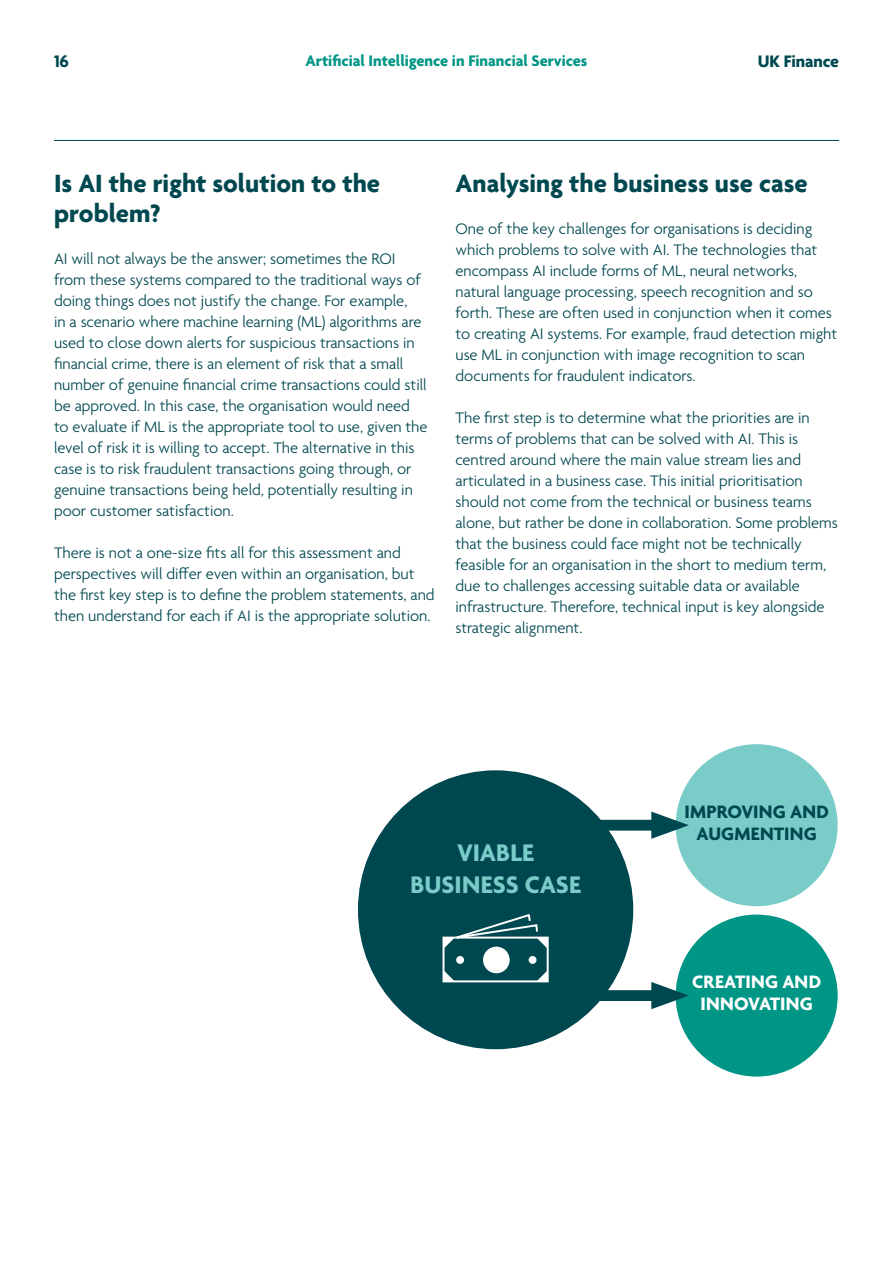
<style>
.page{position:relative;width:893px;height:1263px;background:#fff}
.page>*{position:absolute;margin:0;border:0;box-sizing:border-box;transform-origin:0 0}
.Sub_header_2_Blue{font:700 27px/30px "Agenda";color:#004850}
.Sub_header_2_Blue-2{font:700 25.95px/31px "Agenda";color:#7accc8;text-align:center}
.Sub_header_2_Blue-3{font:700 19.5px/21.6px "Agenda";letter-spacing:.01em;color:#004850;text-align:center}
.Sub_header_2_Blue-4{font:700 19.5px "Agenda";letter-spacing:.01em;color:#fff}
.t1{font:700 18px "Agenda";letter-spacing:-.005em;color:#004850}
.Body_copy_11pt_LIGHT{font:300 16.5px/21px "Agenda";color:#004850}
.t2{font:700 16.5px "Agenda";color:#009685}
</style>
<div class="page">
<hr style="left:54px;top:140px;width:785px;height:1px;background:#004850">
<div style="left:358px;top:770px;width:275px;height:279px;background:#004850;border-radius:50%"></div>
<div style="left:676px;top:744px;width:162px;height:162px;background:#7accc8;border-radius:50%"></div>
<div style="left:676px;top:914px;width:162px;height:162px;background:#009685;border-radius:50%"></div>
<div style="left:578px;top:820px;width:89px;height:10px;background:#004850"></div>
<svg style="left:651px;top:811px;width:38px;height:28px"></svg>
<div style="left:578px;top:990px;width:89px;height:11px;background:#004850"></div>
<svg style="left:651px;top:982px;width:38px;height:27px"></svg>
<div style="left:483px;top:947px;width:27px;height:26px;background:#fff;border-radius:50%"></div>
<div style="left:456px;top:956px;width:8px;height:8px;background:#fff;border-radius:50%"></div>
<div style="left:529px;top:956px;width:7px;height:8px;background:#fff;border-radius:50%"></div>
<svg style="left:445px;top:971px;width:8px;height:8px"></svg>
<div style="left:442px;top:936px;width:107px;height:46px;border:2px solid #fff"></div>
<svg style="left:536px;top:970px;width:12px;height:11px"></svg>
<svg style="left:443px;top:914px;width:105px;height:35px"></svg>
<p class="t1" style="left:54px;top:51px;width:16px">16</p>
<p class="t2" style="left:305px;top:52px;width:284px">Artificial Intelligence in Financial Services</p>
<p class="t1" style="left:758px;top:51px;width:83px">UK Finance</p>
<p class="Sub_header_2_Blue" style="left:54px;top:170px;width:328px">Is AI the right solution to the problem?</p>
<p class="Body_copy_11pt_LIGHT" style="left:54px;top:249px;width:375px">AI will not always be the answer; sometimes the ROI from these systems compared to the traditional ways of doing things does not justify the change. For example,<br>in a scenario where machine learning (ML) algorithms are used to close down alerts for suspicious transactions in financial crime, there is an element of risk that a small number of genuine financial crime transactions could still be approved. In this case, the organisation would need to evaluate if ML is the appropriate tool to use, given the level of risk it is willing to accept. The alternative in this case is to risk fraudulent transactions going through, or genuine transactions being held, potentially resulting in poor customer satisfaction.</p>
<p class="Body_copy_11pt_LIGHT" style="left:54px;top:543px;width:382px">There is not a one-size fits all for this assessment and perspectives will differ even within an organisation, but the first key step is to define the problem statements, and then understand for each if AI is the appropriate solution.</p>
<p class="Sub_header_2_Blue" style="left:455px;top:170px;width:354px">Analysing the business use case</p>
<p class="Body_copy_11pt_LIGHT" style="left:455px;top:219px;width:383px">One of the key challenges for organisations is deciding which problems to solve with AI. The technologies that encompass AI include forms of ML, neural networks, natural language processing, speech recognition and so forth. These are often used in conjunction when it comes to creating AI systems. For example, fraud detection might use ML in conjunction with image recognition to scan documents for fraudulent indicators.</p>
<p class="Body_copy_11pt_LIGHT" style="left:455px;top:408px;width:384px">The first step is to determine what the priorities are in terms of problems that can be solved with AI. This is centred around where the main value stream lies and articulated in a business case. This initial prioritisation should not come from the technical or business teams alone, but rather be done in collaboration. Some problems that the business could face might not be technically feasible for an organisation in the short to medium term, due to challenges accessing suitable data or available infrastructure. Therefore, technical input is key alongside strategic alignment.</p>
<p class="Sub_header_2_Blue-3" style="left:684px;top:802px;width:146px">IMPROVING AND<br>AUGMENTING</p>
<p class="Sub_header_2_Blue-2" style="left:410px;top:839px;width:172px">VIABLE<br>BUSINESS CASE</p>
<p class="Sub_header_2_Blue-4" style="left:692px;top:972px;width:130px">CREATING AND</p>
<p class="Sub_header_2_Blue-4" style="left:701px;top:993px;width:114px">INNOVATING</p>
</div>
